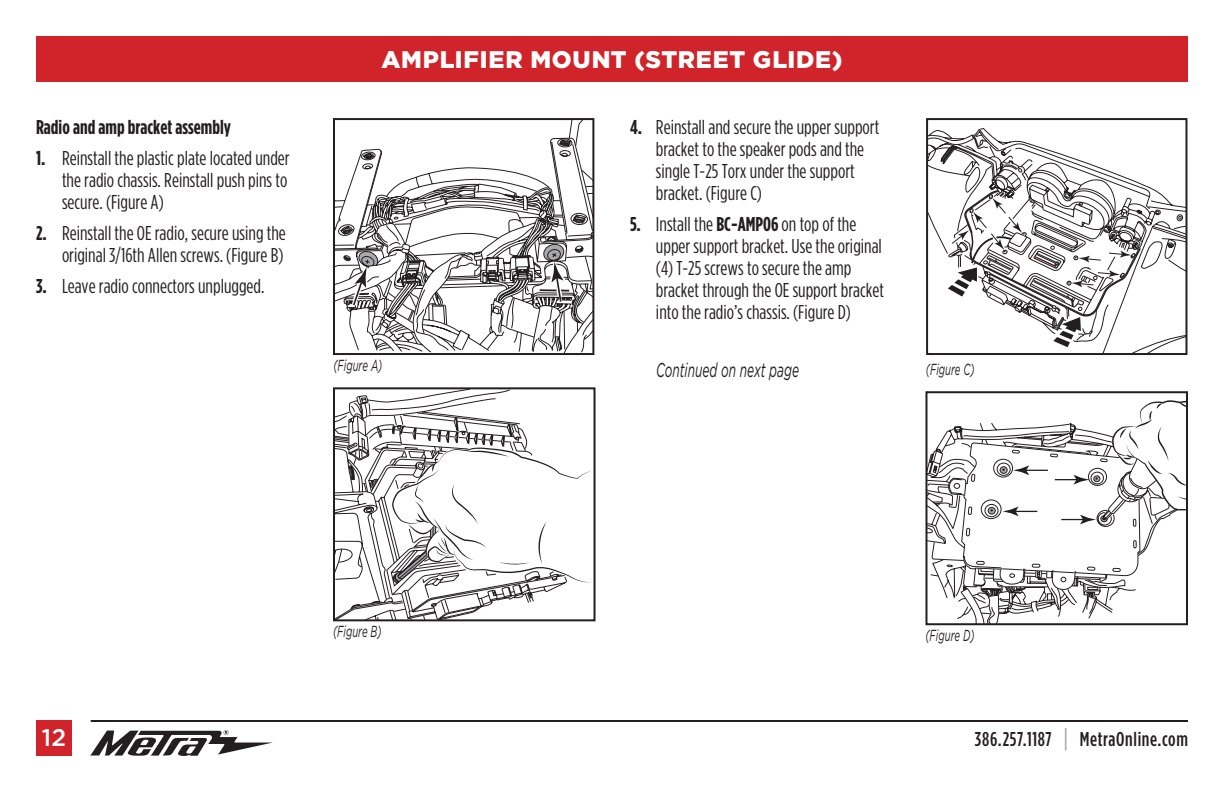
<style>
.page{position:relative;width:1224px;height:792px;background:#fff}
.page>*{position:absolute;margin:0;border:0;box-sizing:border-box;transform-origin:0 0}
.t1{font:900 24px "Gotham";letter-spacing:.03em;color:#fff}
.t2{font:500 24px "Gotham";color:#fff}
.t3{font:20px/22px "Gotham Condensed";color:#231f20}
.t4{font:500 20px "Gotham Condensed";letter-spacing:.03em;color:#231f20}
.t5{font:700 20px "Gotham Condensed";color:#231f20}
.t6{font:italic 20px "Gotham";color:#231f20;scale:.6 1}
.t7{font:italic 16px "Gotham";color:#231f20;scale:.6 1}
.s1{font-weight:700}
.s2{font-size:26px;color:#a8a9ad}
</style>
<div class="page">
<div style="left:36px;top:36px;width:1152px;height:45px;background:#d1232a"></div>
<svg style="left:90px;top:730px;width:183px;height:26px"></svg>
<div style="left:36px;top:720px;width:36px;height:36px;background:#d1232a"></div>
<hr style="left:91px;top:720px;width:1097px;height:2px;background:#231f20">
<svg style="left:356px;top:390px;width:154px;height:8px"></svg>
<svg style="left:336px;top:398px;width:256px;height:220px"></svg>
<div style="left:333px;top:387px;width:263px;height:234px;border:2px solid #231f20"></div>
<svg style="left:930px;top:400px;width:255px;height:222px"></svg>
<div style="left:925px;top:391px;width:263px;height:234px;border:2px solid #231f20"></div>
<svg style="left:336px;top:121px;width:255px;height:231px"></svg>
<div style="left:333px;top:118px;width:261px;height:237px;border:2px solid #231f20"></div>
<svg style="left:929px;top:128px;width:231px;height:224px"></svg>
<svg style="left:948px;top:189px;width:236px;height:158px"></svg>
<div style="left:926px;top:118px;width:261px;height:237px;border:2px solid #231f20"></div>
<p class="t5" style="left:36px;top:116px;width:197px">Radio and amp bracket assembly</p>
<p class="t3" style="left:62px;top:147px;width:229px;text-align:justify;text-indent:-26px"><span class="s1">1.</span> Reinstall the plastic plate located under the radio chassis. Reinstall push pins to secure. (Figure A)</p>
<p class="t3" style="left:36px;top:222px;width:251px;text-align:right"><span class="s1">2.</span> Reinstall the OE radio, secure using the original 3/16th Allen screws. (Figure B)</p>
<p class="t3" style="left:36px;top:275px;width:230px"><span class="s1">3.</span> Leave radio connectors unplugged.</p>
<p class="t1" style="left:382px;top:46px;width:462px">AMPLIFIER MOUNT (STREET GLIDE)</p>
<p class="t3" style="left:656px;top:116px;width:225px;text-indent:-26px"><span class="s1">4.</span> Reinstall and secure the upper support bracket to the speaker pods and the single T-25 Torx under the support bracket. (Figure C)</p>
<p class="t3" style="left:656px;top:213px;width:229px;text-indent:-26px"><span class="s1">5.</span> Install the <span class="s1">BC-AMP06</span> on top of the upper support bracket. Use the original (4) T-25 screws to secure the amp bracket through the OE support bracket into the radio’s chassis. (Figure D)</p>
<p class="t7" style="left:333px;top:357px;width:83px">(Figure A)</p>
<p class="t7" style="left:926px;top:361px;width:83px">(Figure C)</p>
<p class="t6" style="left:656px;top:359px;width:240px">Continued on next page</p>
<p class="t7" style="left:333px;top:623px;width:83px">(Figure B)</p>
<p class="t7" style="left:925px;top:627px;width:84px">(Figure D)</p>
<p class="t2" style="left:42px;top:724px;width:26px">12</p>
<p class="t4" style="left:975px;top:728px;width:215px">386.257.1187 <span class="s2">|</span> MetraOnline.com</p>
</div>
